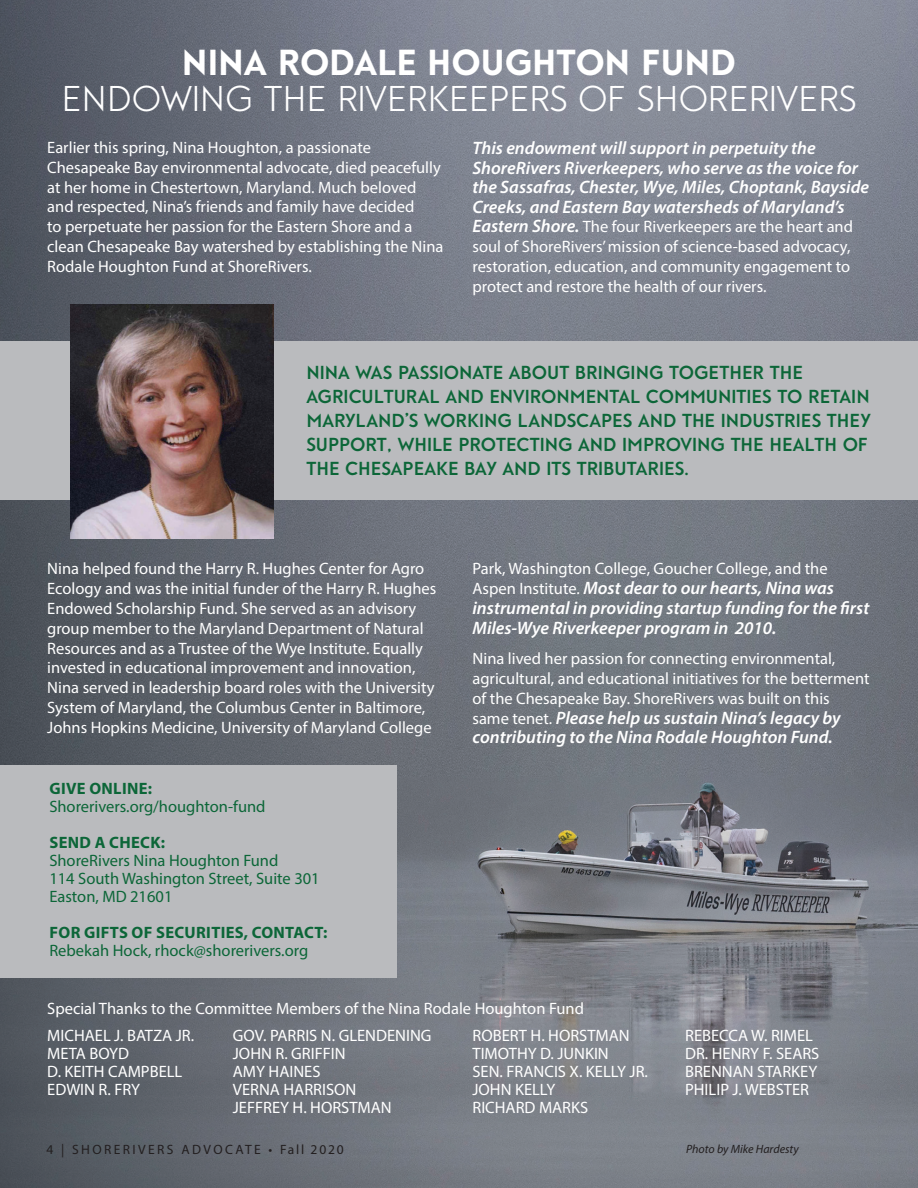
<style>
.page{position:relative;width:918px;height:1188px;background:#fff}
.page>*{position:absolute;margin:0;border:0;box-sizing:border-box;transform-origin:0 0}
.head{font:300 34.5px "Guess Sans";color:#fff}
.head-2{font:800 34.5px "Guess Sans";color:#fff}
.body{font:italic 600 18px/19.5px "Myriad Pro";color:#fff}
.highlights{font:800 18px/24px "Guess Sans";color:#0c6638}
.body-2{font:16.5px/19.8px "Myriad Pro";color:#fff}
.orange_callout{font:16.5px "Myriad Pro";color:#0c6638}
.orange_callout-2{font:700 16.5px "Myriad Pro";letter-spacing:.02em;color:#0c6638}
.body-3{font:13.5px "Myriad Pro";letter-spacing:.18em;color:#231f20}
.t1{font:italic 12px "Myriad Pro";color:#231f20}
.s1{font-weight:600;font-style:italic;font-size:18px}
.s2{font-weight:400;font-style:normal;font-size:16.5px}
</style>
<div class="page">
<img style="left:0;top:0;width:918px;height:1188px">
<div style="left:0;top:342px;width:918px;height:158px;background:#babbbe"></div>
<div style="left:0;top:765px;width:396px;height:212px;background:#babbbe"></div>
<img style="left:70px;top:305px;width:203px;height:234px">
<p class="head-2" style="left:182px;top:40px;width:556px">NINA RODALE HOUGHTON FUND</p>
<p class="head" style="left:62px;top:78px;width:796px">ENDOWING THE RIVERKEEPERS OF SHORERIVERS</p>
<p class="body-2" style="left:47px;top:137px;width:398px">Earlier this spring, Nina Houghton, a passionate Chesapeake Bay environmental advocate, died peacefully at her home in Chestertown, Maryland. Much beloved and respected, Nina’s friends and family have decided<br>to perpetuate her passion for the Eastern Shore and a clean Chesapeake Bay watershed by establishing the Nina Rodale Houghton Fund at ShoreRivers.</p>
<p class="body" style="left:472px;top:138px;width:398px">This endowment will support in perpetuity the ShoreRivers Riverkeepers, who serve as the voice for the Sassafras, Chester, Wye, Miles, Choptank, Bayside Creeks, and Eastern Bay watersheds of Maryland’s</p>
<p class="body-2" style="left:472px;top:217px;width:382px"><span class="s1">Eastern Shore.</span> The four Riverkeepers are the heart and soul of ShoreRivers’ mission of science-based advocacy, restoration, education, and community engagement to protect and restore the health of our rivers.</p>
<p class="highlights" style="left:306px;top:360px;width:566px">NINA WAS PASSIONATE ABOUT BRINGING TOGETHER THE AGRICULTURAL AND ENVIRONMENTAL COMMUNITIES TO RETAIN MARYLAND’S WORKING LANDSCAPES AND THE INDUSTRIES THEY SUPPORT, WHILE PROTECTING AND IMPROVING THE HEALTH OF THE CHESAPEAKE BAY AND ITS TRIBUTARIES.</p>
<p class="body-2" style="left:47px;top:559px;width:391px">Nina helped found the Harry R. Hughes Center for Agro Ecology and was the initial funder of the Harry R. Hughes Endowed Scholarship Fund. She served as an advisory group member to the Maryland Department of Natural Resources and as a Trustee of the Wye Institute. Equally invested in educational improvement and innovation, Nina served in leadership board roles with the University System of Maryland, the Columbus Center in Baltimore, Johns Hopkins Medicine, University of Maryland College</p>
<p class="body-2" style="left:472px;top:559px;width:357px">Park, Washington College, Goucher College, and the</p>
<p class="body" style="left:472px;top:578px;width:398px"><span class="s2">Aspen Institute.</span> Most dear to our hearts, Nina was instrumental in providing startup funding for the first<br>Miles-Wye Riverkeeper program in 2010.</p>
<p class="body-2" style="left:472px;top:648px;width:399px">Nina lived her passion for connecting environmental, agricultural, and educational initiatives for the betterment of the Chesapeake Bay. ShoreRivers was built on this</p>
<p class="body" style="left:472px;top:707px;width:370px"><span class="s2">same tenet.</span> Please help us sustain Nina’s legacy by contributing to the Nina Rodale Houghton Fund.</p>
<p class="orange_callout-2" style="left:50px;top:778px;width:104px">GIVE ONLINE:</p>
<p class="orange_callout" style="left:49px;top:797px;width:218px">Shorerivers.org/houghton-fund</p>
<p class="orange_callout-2" style="left:50px;top:832px;width:117px">SEND A CHECK:</p>
<p class="orange_callout" style="left:49px;top:851px;width:231px">ShoreRivers Nina Houghton Fund</p>
<p class="orange_callout" style="left:49px;top:869px;width:272px">114 South Washington Street, Suite 301</p>
<p class="orange_callout" style="left:49px;top:887px;width:125px">Easton, MD 21601</p>
<p class="orange_callout-2" style="left:50px;top:922px;width:279px">FOR GIFTS OF SECURITIES, CONTACT:</p>
<p class="orange_callout" style="left:49px;top:941px;width:260px">Rebekah Hock, rhock@shorerivers.org</p>
<p class="body-2" style="left:47px;top:999px;width:538px">Special Thanks to the Committee Members of the Nina Rodale Houghton Fund</p>
<p class="body-2" style="left:47px;top:1025px;width:148px">MICHAEL J. BATZA JR.</p>
<p class="body-2" style="left:47px;top:1043px;width:83px">META BOYD</p>
<p class="body-2" style="left:47px;top:1061px;width:137px">D. KEITH CAMPBELL</p>
<p class="body-2" style="left:47px;top:1079px;width:94px">EDWIN R. FRY</p>
<p class="body-2" style="left:233px;top:1026px;width:200px;line-height:18px">GOV. PARRIS N. GLENDENING<br>JOHN R. GRIFFIN</p>
<p class="body-2" style="left:233px;top:1061px;width:89px">AMY HAINES</p>
<p class="body-2" style="left:233px;top:1079px;width:125px">VERNA HARRISON</p>
<p class="body-2" style="left:233px;top:1097px;width:160px">JEFFREY H. HORSTMAN</p>
<p class="body-2" style="left:472px;top:1026px;width:159px;line-height:18px">ROBERT H. HORSTMAN<br>TIMOTHY D. JUNKIN</p>
<p class="body-2" style="left:472px;top:1062px;width:177px;line-height:18px">SEN. FRANCIS X. KELLY JR.<br>JOHN KELLY</p>
<p class="body-2" style="left:472px;top:1097px;width:117px">RICHARD MARKS</p>
<p class="body-3" style="left:46px;top:1141px;width:299px">4 | SHORERIVERS ADVOCATE • Fall 2020</p>
<p class="body-2" style="left:685px;top:1025px;width:129px">REBECCA W. RIMEL</p>
<p class="body-2" style="left:685px;top:1043px;width:136px">DR. HENRY F. SEARS</p>
<p class="body-2" style="left:685px;top:1061px;width:134px">BRENNAN STARKEY</p>
<p class="body-2" style="left:685px;top:1079px;width:126px">PHILIP J. WEBSTER</p>
<p class="t1" style="left:686px;top:1141px;width:114px">Photo by Mike Hardesty</p>
</div>
